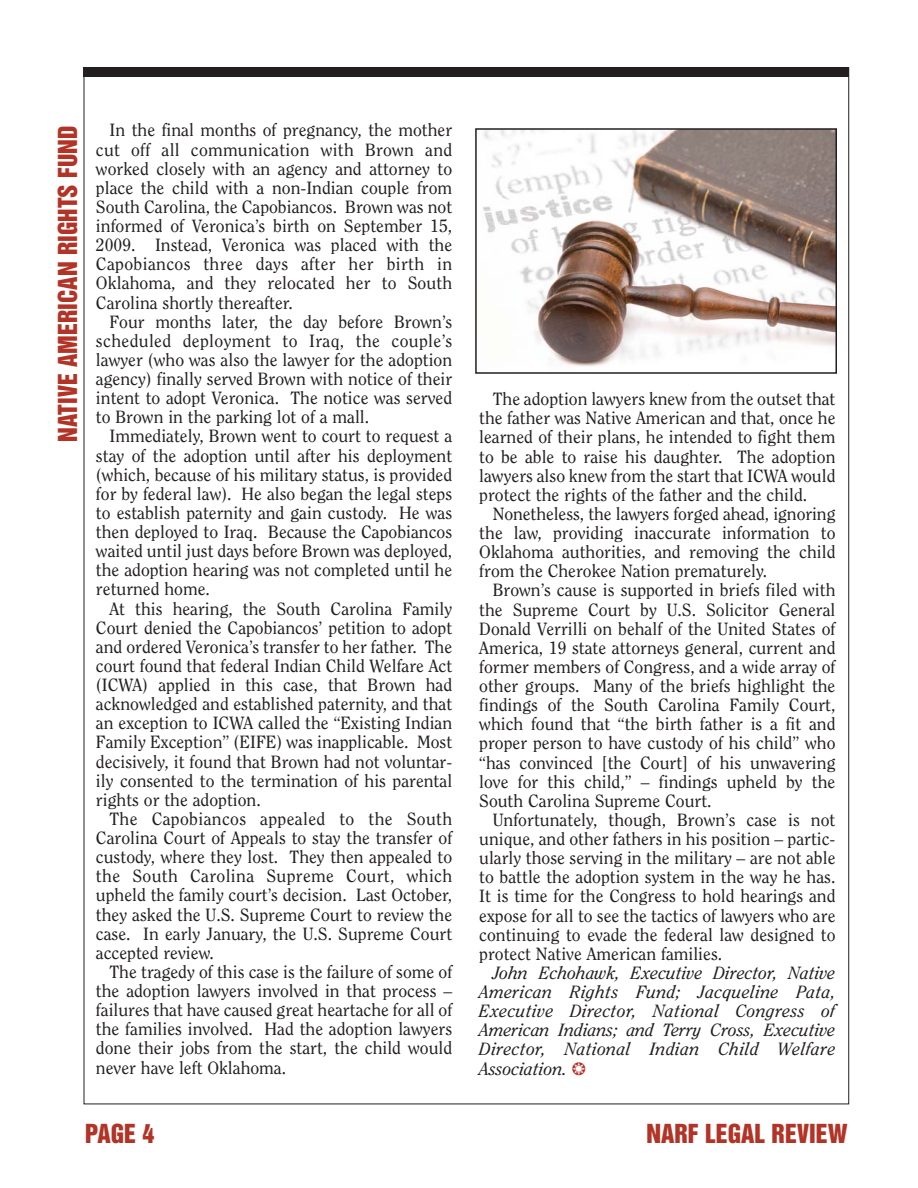
<style>
.page{position:relative;width:918px;height:1188px;background:#fff}
.page>*{position:absolute;margin:0;border:0;box-sizing:border-box;transform-origin:0 0}
.t1{font:24px "Helvetica Inserat";color:#b23427}
.t2{font:17.7px/19px "Clearface";color:#231f20;text-align:justify}
.t3{font:italic 17.7px/19px "Clearface";letter-spacing:.02em;color:#231f20;text-align:justify}
.s1{color:#b23427}
</style>
<div class="page">
<div style="left:84px;top:68px;width:765px;height:9px;background:#231f20"></div>
<img style="left:483px;top:131px;width:351px;height:236px">
<div style="left:475px;top:128px;width:362px;height:246px;border:2px solid #231f20"></div>
<h1 class="t1" style="left:58px;top:442px;width:318px;rotate:-90deg">NATIVE AMERICAN RIGHTS FUND</h1>
<p class="t2" style="left:96px;top:122px;width:358px;text-indent:14px">In the final months of pregnancy, the mother cut off all communication with Brown and worked closely with an agency and attorney to place the child with a non-Indian couple from South Carolina, the Capobiancos. Brown was not informed of Veronica’s birth on September 15, 2009. Instead, Veronica was placed with the Capobiancos three days after her birth in Oklahoma, and they relocated her to South Carolina shortly thereafter.</p>
<p class="t2" style="left:96px;top:313px;width:358px;text-indent:14px">Four months later, the day before Brown’s scheduled deployment to Iraq, the couple’s lawyer (who was also the lawyer for the adoption agency) finally served Brown with notice of their intent to adopt Veronica. The notice was served to Brown in the parking lot of a mall.</p>
<p class="t2" style="left:96px;top:428px;width:358px;text-indent:14px">Immediately, Brown went to court to request a stay of the adoption until after his deployment (which, because of his military status, is provided for by federal law). He also began the legal steps to establish paternity and gain custody. He was then deployed to Iraq. Because the Capobiancos waited until just days before Brown was deployed, the adoption hearing was not completed until he returned home.</p>
<p class="t2" style="left:96px;top:600px;width:358px;text-indent:14px">At this hearing, the South Carolina Family Court denied the Capobiancos’ petition to adopt and ordered Veronica’s transfer to her father. The court found that federal Indian Child Welfare Act (ICWA) applied in this case, that Brown had acknowledged and established paternity, and that an exception to ICWA called the “Existing Indian Family Exception” (EIFE) was inapplicable. Most decisively, it found that Brown had not voluntar&shy;ily consented to the termination of his parental rights or the adoption.</p>
<p class="t2" style="left:96px;top:810px;width:358px;text-indent:14px">The Capobiancos appealed to the South Carolina Court of Appeals to stay the transfer of custody, where they lost. They then appealed to the South Carolina Supreme Court, which upheld the family court’s decision. Last October, they asked the U.S. Supreme Court to review the case. In early January, the U.S. Supreme Court accepted review.</p>
<p class="t2" style="left:96px;top:963px;width:358px;text-indent:14px">The tragedy of this case is the failure of some of the adoption lawyers involved in that process – failures that have caused great heartache for all of the families involved. Had the adoption lawyers done their jobs from the start, the child would never have left Oklahoma.</p>
<p class="t2" style="left:479px;top:391px;width:358px;text-indent:14px">The adoption lawyers knew from the outset that the father was Native American and that, once he learned of their plans, he intended to fight them to be able to raise his daughter. The adoption lawyers also knew from the start that ICWA would protect the rights of the father and the child.</p>
<p class="t2" style="left:479px;top:505px;width:358px;text-indent:14px">Nonetheless, the lawyers forged ahead, ignoring the law, providing inaccurate information to Oklahoma authorities, and removing the child from the Cherokee Nation prematurely.</p>
<p class="t2" style="left:479px;top:582px;width:358px;text-indent:14px">Brown’s cause is supported in briefs filed with the Supreme Court by U.S. Solicitor General Donald Verrilli on behalf of the United States of America, 19 state attorneys general, current and former members of Congress, and a wide array of other groups. Many of the briefs highlight the findings of the South Carolina Family Court, which found that “the birth father is a fit and proper person to have custody of his child” who “has convinced [the Court] of his unwavering love for this child,” – findings upheld by the South Carolina Supreme Court.</p>
<p class="t2" style="left:479px;top:811px;width:358px;text-indent:14px">Unfortunately, though, Brown’s case is not unique, and other fathers in his position – partic&shy;ularly those serving in the military – are not able to battle the adoption system in the way he has.<br>It is time for the Congress to hold hearings and expose for all to see the tactics of lawyers who are continuing to evade the federal law designed to protect Native American families.</p>
<p class="t3" style="left:479px;top:964px;width:358px;text-indent:14px">John Echohawk, Executive Director, Native American Rights Fund; Jacqueline Pata, Executive Director, National Congress of American Indians; and Terry Cross, Executive Director, National Indian Child Welfare Association. <span class="s1">❂</span></p>
<h1 class="t1" style="left:85px;top:1124px;width:71px">PAGE 4</h1>
<h1 class="t1" style="left:647px;top:1124px;width:203px">NARF LEGAL REVIEW</h1>
</div>
